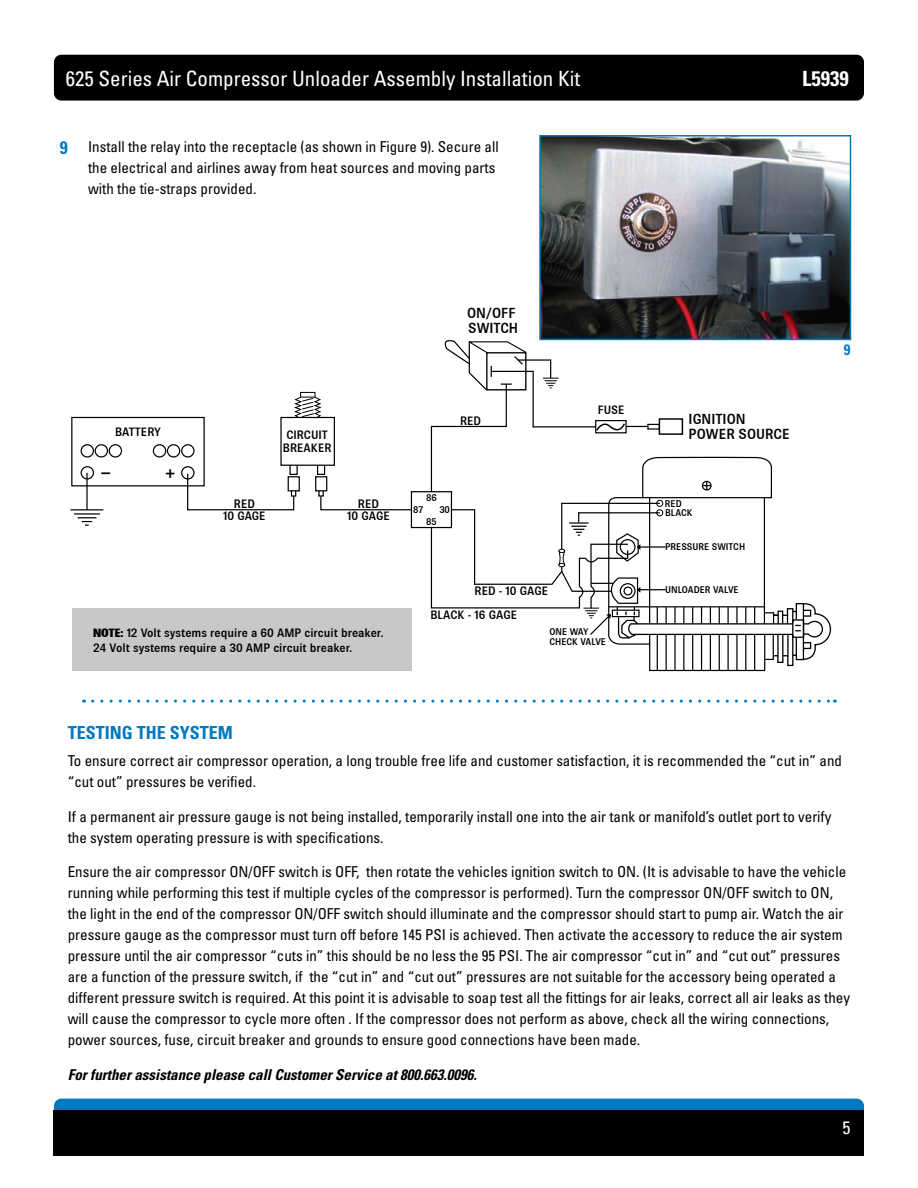
<style>
.page{position:relative;width:918px;height:1188px;background:#fff}
.page>*{position:absolute;margin:0;border:0;box-sizing:border-box;transform-origin:0 0}
.t1{font:condensed 21px "Univers LT Std";color:#fff}
.t2{font:700 condensed 21px "Univers LT Std";color:#fff}
.t3{font:700 condensed 18px "Univers LT Std";color:#0079c1}
.t4{font:condensed 18px "Univers LT Std";color:#fff}
.t5{font:500 17.7px "Brown";color:#000}
.t6{font:condensed 15px/21px "Univers LT Std";color:#000}
.t7{font:italic 700 condensed 15px "Univers LT Std";color:#000}
.t8{font:700 condensed 15px "Univers LT Std";color:#0079c1}
.t9{font:500 14.7px/14.7px "Brown";color:#000}
.t10{font:500 12.15px/12.1px "Brown";color:#000}
.t11{font:500 9.75px/9.4px "Brown";color:#000}
.s1{font-weight:700;font-size:18px;color:#0079c1}
.s2{font-weight:800}
</style>
<div class="page">
<div style="left:54px;top:55px;width:810px;height:46px;background:#000;border-radius:7px"></div>
<div style="left:54px;top:1099px;width:810px;height:45px;background:#0079c1;border-radius:7px"></div>
<div style="left:54px;top:1110px;width:810px;height:46px;background:#000"></div>
<img style="left:542px;top:138px;width:306px;height:199px">
<div style="left:539px;top:135px;width:312px;height:205px;border:2px solid #0079c1"></div>
<div style="left:71px;top:417px;width:134px;height:69px;border:1px solid #000"></div>
<div style="left:280px;top:417px;width:55px;height:49px;border:1px solid #000"></div>
<div style="left:411px;top:491px;width:41px;height:37px;border:1px solid #000"></div>
<div style="left:81px;top:466px;width:13px;height:14px;border:1px solid #000;border-radius:50%"></div>
<div style="left:181px;top:466px;width:14px;height:14px;border:1px solid #000;border-radius:50%"></div>
<div style="left:181px;top:444px;width:14px;height:14px;border:1px solid #000;border-radius:50%"></div>
<div style="left:81px;top:444px;width:13px;height:14px;border:1px solid #000;border-radius:50%"></div>
<div style="left:95px;top:444px;width:13px;height:14px;border:1px solid #000;border-radius:50%"></div>
<div style="left:109px;top:444px;width:13px;height:14px;border:1px solid #000;border-radius:50%"></div>
<div style="left:153px;top:444px;width:13px;height:14px;border:1px solid #000;border-radius:50%"></div>
<div style="left:167px;top:444px;width:13px;height:14px;border:1px solid #000;border-radius:50%"></div>
<hr style="left:86px;top:473px;width:2px;height:37px;background:#000">
<hr style="left:70px;top:509px;width:33px;height:1px;background:#000">
<hr style="left:74px;top:513px;width:26px;height:2px;background:#000">
<svg style="left:78px;top:517px;width:18px;height:9px"></svg>
<div style="left:289px;top:465px;width:9px;height:10px;border:1px solid #000"></div>
<svg style="left:186px;top:473px;width:110px;height:38px"></svg>
<div style="left:318px;top:490px;width:6px;height:7px;border:1px solid #000"></div>
<div style="left:317px;top:465px;width:8px;height:10px;border:1px solid #000"></div>
<div style="left:288px;top:476px;width:12px;height:15px;border:1px solid #000"></div>
<div style="left:315px;top:476px;width:12px;height:15px;border:1px solid #000"></div>
<svg style="left:320px;top:495px;width:93px;height:16px"></svg>
<div style="left:300px;top:392px;width:16px;height:6px;border:1px solid #000"></div>
<svg style="left:292px;top:396px;width:31px;height:23px"></svg>
<svg style="left:430px;top:338px;width:402px;height:334px"></svg>
<div style="left:72px;top:608px;width:339px;height:63px;background:#c7c8ca"></div>
<svg style="left:93px;top:700px;width:742px;height:3px"></svg>
<h1 class="t1" style="left:66px;top:65px;width:516px">625 Series Air Compressor Unloader Assembly Installation Kit</h1>
<h1 class="t2" style="left:802px;top:65px;width:48px">L5939</h1>
<p class="t6" style="left:88px;top:136px;width:412px;text-indent:-28px"><span class="s1">9</span> Install the relay into the receptacle (as shown in Figure 9). Secure all the electrical and airlines away from heat sources and moving parts with the tie-straps provided.</p>
<p class="t9" style="left:467px;top:305px;width:53px">ON/OFF<br>SWITCH</p>
<p class="t10" style="left:115px;top:425px;width:47px">BATTERY</p>
<p class="t10" style="left:283px;top:429px;width:50px">CIRCUIT<br>BREAKER</p>
<p class="t5" style="left:101px;top:462px;width:12px">–</p>
<p class="t5" style="left:165px;top:462px;width:12px">+</p>
<p class="t10" style="left:223px;top:497px;width:44px;text-align:center">RED<br>10 GAGE</p>
<p class="t10" style="left:347px;top:498px;width:44px;text-align:center">RED<br>10 GAGE</p>
<p class="t10" style="left:93px;top:626px;width:292px;line-height:14.7px"><span class="s2">NOTE:</span> 12 Volt systems require a 60 AMP circuit breaker.<br>24 Volt systems require a 30 AMP circuit breaker.</p>
<p class="t10" style="left:598px;top:404px;width:28px">FUSE</p>
<p class="t10" style="left:460px;top:414px;width:23px">RED</p>
<p class="t9" style="left:689px;top:412px;width:103px">IGNITION<br>POWER SOURCE</p>
<p class="t11" style="left:426px;top:493px;width:12px">86</p>
<p class="t11" style="left:413px;top:505px;width:12px">87</p>
<p class="t11" style="left:439px;top:505px;width:12px">30</p>
<p class="t11" style="left:426px;top:517px;width:12px">85</p>
<p class="t10" style="left:475px;top:585px;width:75px">RED - 10 GAGE</p>
<p class="t11" style="left:665px;top:498px;width:29px">RED<br>BLACK</p>
<p class="t11" style="left:665px;top:542px;width:82px">PRESSURE SWITCH</p>
<p class="t11" style="left:665px;top:585px;width:75px">UNLOADER VALVE</p>
<p class="t10" style="left:430px;top:609px;width:88px">BLACK - 16 GAGE</p>
<p class="t11" style="left:549px;top:627px;width:58px">ONE WAY<br>CHECK VALVE</p>
<p class="t8" style="left:844px;top:340px;width:8px">9</p>
<p class="t3" style="left:68px;top:721px;width:167px">TESTING THE SYSTEM</p>
<p class="t6" style="left:68px;top:750px;width:776px">To ensure correct air compressor operation, a long trouble free life and customer satisfaction, it is recommended the “cut in” and “cut out” pressures be verified.</p>
<p class="t6" style="left:68px;top:806px;width:765px">If a permanent air pressure gauge is not being installed, temporarily install one into the air tank or manifold’s outlet port to verify the system operating pressure is with specifications.</p>
<p class="t6" style="left:68px;top:861px;width:784px">Ensure the air compressor ON/OFF switch is OFF, then rotate the vehicles ignition switch to ON. (It is advisable to have the vehicle running while performing this test if multiple cycles of the compressor is performed). Turn the compressor ON/OFF switch to ON, the light in the end of the compressor ON/OFF switch should illuminate and the compressor should start to pump air. Watch the air pressure gauge as the compressor must turn off before 145 PSI is achieved. Then activate the accessory to reduce the air system pressure until the air compressor “cuts in” this should be no less the 95 PSI. The air compressor “cut in” and “cut out” pressures are a function of the pressure switch, if the “cut in” and “cut out” pressures are not suitable for the accessory being operated a different pressure switch is required. At this point it is advisable to soap test all the fittings for air leaks, correct all air leaks as they will cause the compressor to cycle more often . If the compressor does not perform as above, check all the wiring connections, power sources, fuse, circuit breaker and grounds to ensure good connections have been made.</p>
<p class="t7" style="left:68px;top:1065px;width:411px">For further assistance please call Customer Service at 800.663.0096.</p>
<p class="t4" style="left:843px;top:1116px;width:9px">5</p>
</div>
